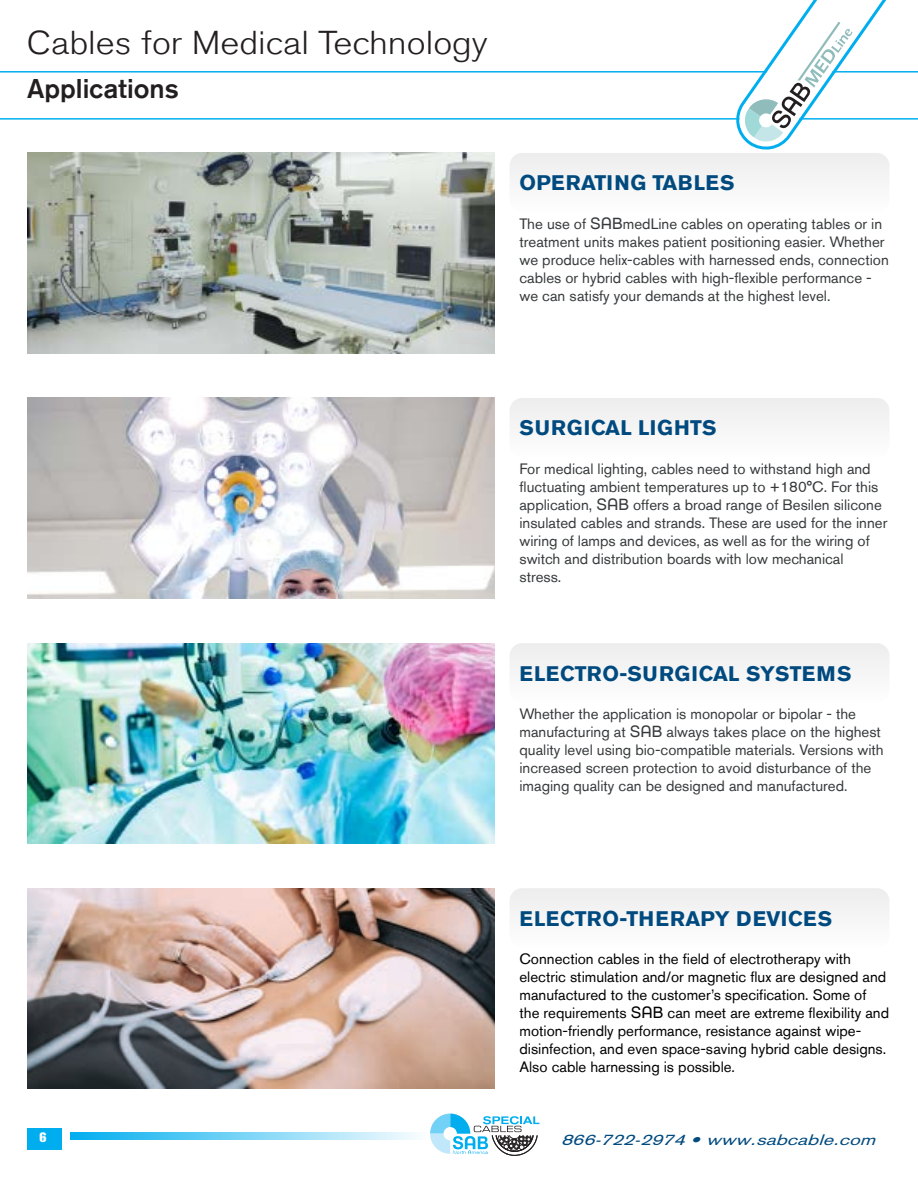
<style>
.page{position:relative;width:918px;height:1188px;background:#fff}
.page>*{position:absolute;margin:0;border:0;box-sizing:border-box;transform-origin:0 0}
.t1{font:300 33px "Akzidenz Grotesk Std";color:#231f20;scale:1.1 1}
.t2{font:500 27px "Akzidenz Grotesk Std";color:#231f20}
.t3{font:700 21px "Akzidenz Grotesk Std";letter-spacing:.015em;color:#004a7f}
.t4{font:700 21px "Akzidenz Grotesk Std";letter-spacing:.035em;color:#004a7f}
.t5{font:15px/18px "Akzidenz Grotesk Std";color:#373a3c}
.t6{font:15px/18px "Akzidenz Grotesk Std";color:#000}
.t7{font:italic 15px "Akzidenz Grotesk";letter-spacing:.015em;color:#004a7f;scale:1.3 1}
.t8{font:800 13.5px "Akzidenz Grotesk BQ";color:#fff}
.s1{font-family:"SAB"}
</style>
<div class="page">
<img style="left:27px;top:153px;width:468px;height:200px">
<div style="left:510px;top:153px;width:380px;height:59px;background:#f5f5f6"></div>
<img style="left:27px;top:398px;width:468px;height:200px">
<div style="left:510px;top:398px;width:380px;height:59px;background:#f5f5f6"></div>
<img style="left:27px;top:643px;width:468px;height:200px">
<div style="left:510px;top:643px;width:380px;height:60px;background:#f5f5f6"></div>
<img style="left:27px;top:888px;width:468px;height:201px">
<div style="left:510px;top:888px;width:380px;height:60px;background:#f5f5f6"></div>
<svg style="left:430px;top:1114px;width:109px;height:42px"></svg>
<svg style="left:70px;top:1133px;width:347px;height:6px;background:#7ad4f6"></svg>
<div style="left:27px;top:1128px;width:34px;height:21px;background:#00aeef"></div>
<hr style="left:0;top:71px;width:918px;height:2px;background:#00aeef">
<hr style="left:0;top:118px;width:918px;height:2px;background:#00aeef">
<svg style="left:735px;top:0;width:162px;height:150px"></svg>
<p class="t1" style="left:27px;top:24px;width:420px">Cables for Medical Technology</p>
<p class="t2" style="left:27px;top:72px;width:153px">Applications</p>
<p class="t3" style="left:519px;top:171px;width:217px">OPERATING TABLES</p>
<p class="t5" style="left:519px;top:215px;width:371px">The use of <span class="s1">S</span>medLine cables on operating tables or in treatment units makes patient positioning easier. Whether we produce helix-cables with harnessed ends, connection cables or hybrid cables with high-flexible performance - we can satisfy your demands at the highest level.</p>
<p class="t4" style="left:519px;top:416px;width:199px">SURGICAL LIGHTS</p>
<p class="t5" style="left:519px;top:459px;width:369px">For medical lighting, cables need to withstand high and fluctuating ambient temperatures up to +180°C. For this application, <span class="s1">S</span> offers a broad range of Besilen silicone insulated cables and strands. These are used for the inner wiring of lamps and devices, as well as for the wiring of switch and distribution boards with low mechanical stress.</p>
<p class="t4" style="left:519px;top:661px;width:334px">ELECTRO-SURGICAL SYSTEMS</p>
<p class="t5" style="left:519px;top:705px;width:366px">Whether the application is monopolar or bipolar - the manufacturing at <span class="s1">S</span> always takes place on the highest quality level using bio-compatible materials. Versions with increased screen protection to avoid disturbance of the imaging quality can be designed and manufactured.</p>
<p class="t8" style="left:39px;top:1130px;width:9px">6</p>
<p class="t3" style="left:519px;top:906px;width:314px">ELECTRO-THERAPY DEVICES</p>
<p class="t6" style="left:519px;top:950px;width:371px">Connection cables in the field of electrotherapy with electric stimulation and/or magnetic flux are designed and manufactured to the customer’s specification. Some of the requirements <span class="s1">S</span> can meet are extreme flexibility and motion-friendly performance, resistance against wipe&shy;disinfection, and even space-saving hybrid cable designs.<br>Also cable harnessing is possible.</p>
<p class="t7" style="left:561px;top:1130px;width:243px">866-722-2974 • www.sabcable.com</p>
</div>
